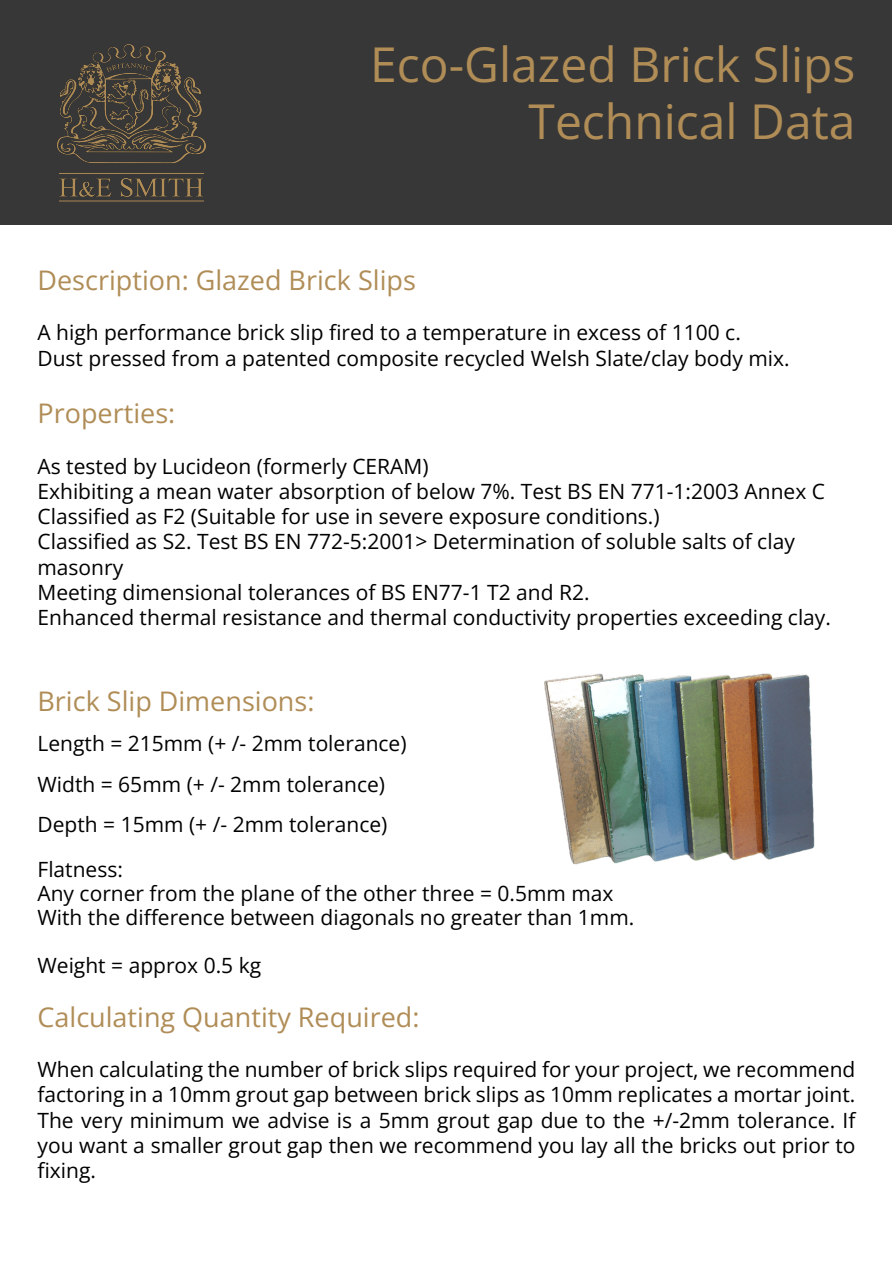
<style>
.page{position:relative;width:893px;height:1263px;background:#fff}
.page>*{position:absolute;margin:0;border:0;box-sizing:border-box;transform-origin:0 0}
.t1{font:48px "Open Sans";color:#b08d57}
.t2{font:27px "Open Sans";color:#b08d57}
.t3{font:21px/25.2px "Open Sans";color:#000}
</style>
<div class="page">
<div style="left:1px;top:1px;width:891px;height:224px;background:#373737"></div>
<img style="left:57px;top:44px;width:149px;height:158px">
<img style="left:544px;top:673px;width:271px;height:192px">
<p class="t1" style="left:370px;top:31px;width:487px">Eco-Glazed Brick Slips</p>
<p class="t1" style="left:529px;top:89px;width:328px">Technical Data</p>
<p class="t2" style="left:38px;top:262px;width:380px">Description: Glazed Brick Slips</p>
<p class="t3" style="left:38px;top:320px;width:705px">A high performance brick slip fired to a temperature in excess of 1100 c.</p>
<p class="t3" style="left:38px;top:345px;width:754px">Dust pressed from a patented composite recycled Welsh Slate/clay body mix.</p>
<p class="t2" style="left:38px;top:395px;width:139px">Properties:</p>
<p class="t3" style="left:38px;top:453px;width:393px">As tested by Lucideon (formerly CERAM)</p>
<p class="t3" style="left:38px;top:478px;width:789px">Exhibiting a mean water absorption of below 7%. Test BS EN 771-1:2003 Annex C</p>
<p class="t3" style="left:38px;top:503px;width:624px">Classified as F2 (Suitable for use in severe exposure conditions.)</p>
<p class="t3" style="left:38px;top:528px;width:759px">Classified as S2. Test BS EN 772-5:2001&gt; Determination of soluble salts of clay masonry</p>
<p class="t3" style="left:38px;top:579px;width:554px">Meeting dimensional tolerances of BS EN77-1 T2 and R2.</p>
<p class="t3" style="left:38px;top:604px;width:795px">Enhanced thermal resistance and thermal conductivity properties exceeding clay.</p>
<p class="t2" style="left:38px;top:682px;width:278px">Brick Slip Dimensions:</p>
<p class="t3" style="left:38px;top:730px;width:371px">Length = 215mm (+ /- 2mm tolerance)</p>
<p class="t3" style="left:38px;top:771px;width:349px">Width = 65mm (+ /- 2mm tolerance)</p>
<p class="t3" style="left:38px;top:811px;width:351px">Depth = 15mm (+ /- 2mm tolerance)</p>
<p class="t3" style="left:38px;top:856px;width:87px">Flatness:</p>
<p class="t3" style="left:38px;top:880px;width:577px">Any corner from the plane of the other three = 0.5mm max</p>
<p class="t3" style="left:38px;top:904px;width:598px">With the difference between diagonals no greater than 1mm.</p>
<p class="t3" style="left:38px;top:952px;width:225px">Weight = approx 0.5 kg</p>
<p class="t2" style="left:38px;top:998px;width:384px">Calculating Quantity Required:</p>
<p class="t3" style="left:38px;top:1056px;width:819px">When calculating the number of brick slips required for your project, we recommend factoring in a 10mm grout gap between brick slips as 10mm replicates a mortar joint.</p>
<p class="t3" style="left:38px;top:1107px;width:819px;text-align:justify">The very minimum we advise is a 5mm grout gap due to the +/-2mm tolerance. If you want a smaller grout gap then we recommend you lay all the bricks out prior to fixing.</p>
</div>
